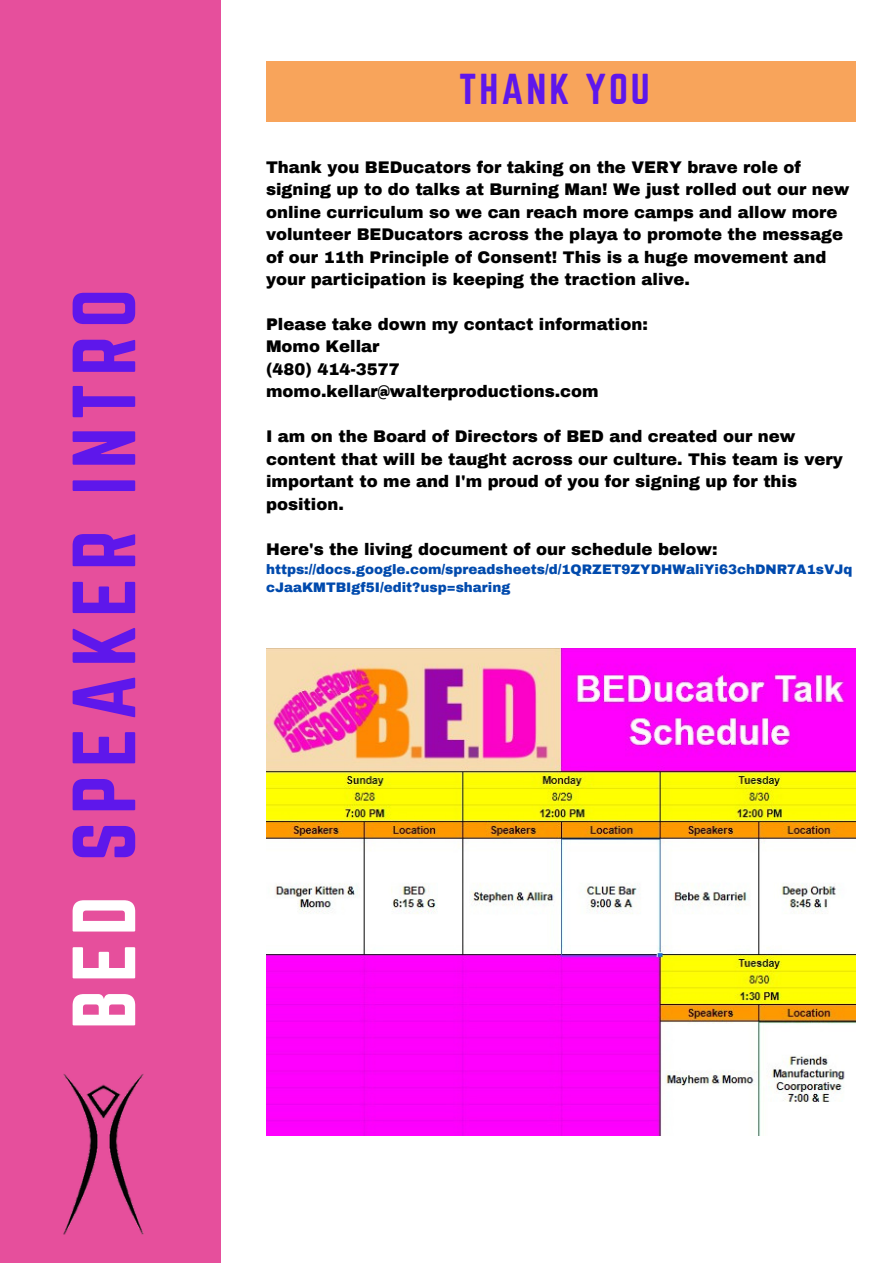
<style>
.page{position:relative;width:893px;height:1264px;background:#fff}
.page>*{position:absolute;margin:0;border:0;box-sizing:border-box;transform-origin:0 0}
.t1{font:78.15px "Norwester";letter-spacing:.1em;color:#5e17eb}
.t2{font:37.8px "Norwester";letter-spacing:.08em;color:#5e17eb}
.t3{font:900 16.5px/22.5px "Archivo";color:#000}
.t4{font:900 13.5px/18px "Archivo";color:#004aad}
.s1{color:#fff}
</style>
<div class="page">
<div style="left:0;top:0;width:220px;height:1262px;background:#e64f9c"></div>
<div style="left:266px;top:61px;width:589px;height:61px;background:#f8a45b"></div>
<img style="left:63px;top:1074px;width:81px;height:161px">
<img style="left:266px;top:648px;width:589px;height:487px">
<h1 class="t1" style="left:57px;top:1029px;width:742px;rotate:-90deg"><span class="s1">BED</span> SPEAKER INTRO</h1>
<h2 class="t2" style="left:459px;top:66px;width:192px">THANK YOU</h2>
<p class="t3" style="left:266px;top:156px;width:584px">Thank you BEDucators for taking on the VERY brave role of signing up to do talks at Burning Man! We just rolled out our new online curriculum so we can reach more camps and allow more volunteer BEDucators across the playa to promote the message of our 11th Principle of Consent! This is a huge movement and your participation is keeping the traction alive.</p>
<p class="t3" style="left:266px;top:313px;width:383px">Please take down my contact information:<br>Momo Kellar<br>(480) 414-3577 momo.kellar@walterproductions.com</p>
<p class="t3" style="left:266px;top:425px;width:578px">I am on the Board of Directors of BED and created our new content that will be taught across our culture. This team is very important to me and I'm proud of you for signing up for this position.</p>
<p class="t3" style="left:266px;top:538px;width:453px">Here's the living document of our schedule below:</p>
<p class="t4" style="left:266px;top:560px;width:588px">https://docs.google.com/spreadsheets/d/1QRZET9ZYDHWaliYi63chDNR7A1sVJq cJaaKMTBIgf5I/edit?usp=sharing</p>
</div>
